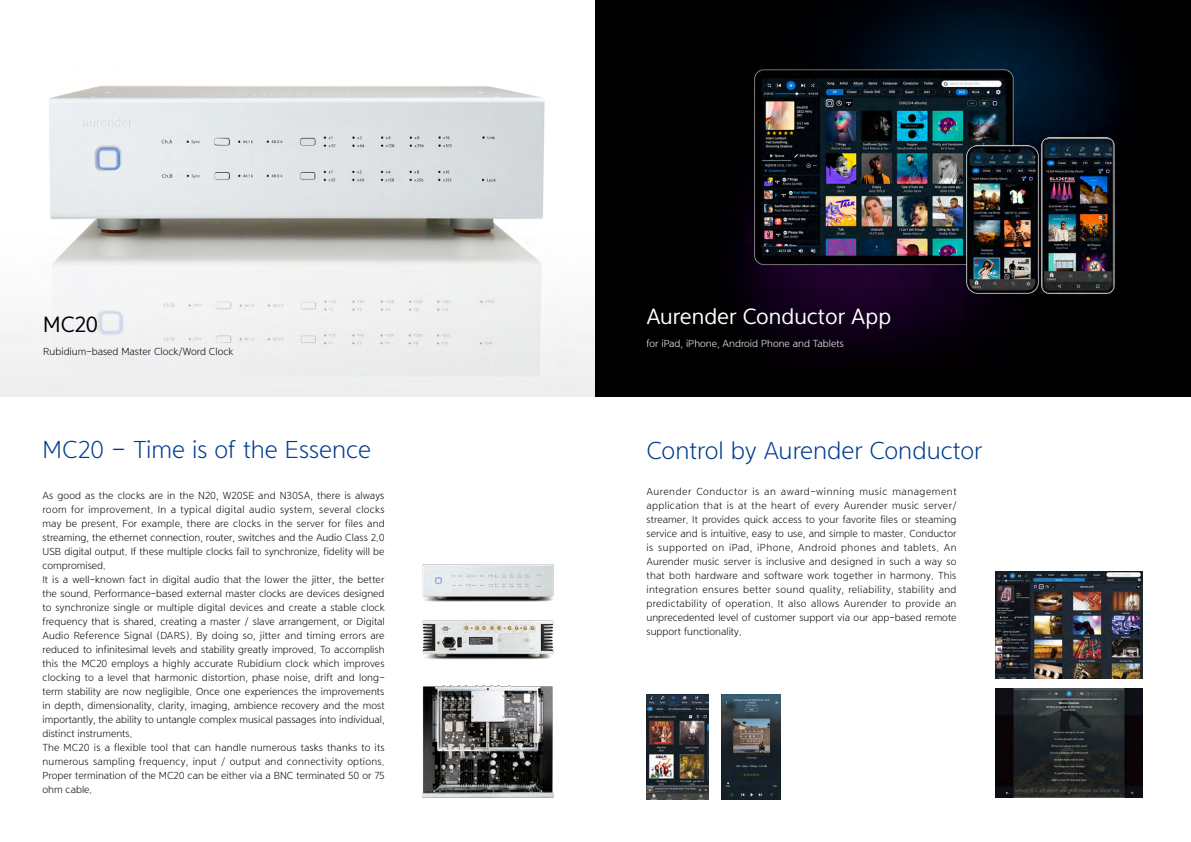
<style>
.page{position:relative;width:1191px;height:842px;background:#fff}
.page>*{position:absolute;margin:0;border:0;box-sizing:border-box;transform-origin:0 0}
.t1{font:24px "Yoon Gothic Pro 730";color:#003b8c}
.t2{font:20px "Yoon Gothic Pro 750";color:#fff}
.t3{font:20px "Yoon Gothic Pro 750";color:#000}
.t4{font:10px/14px "Yoon Gothic Pro 730";color:#000}
.t5{font:10px "Yoon Gothic Pro 730";color:#fff}
</style>
<div class="page">
<img style="left:0;top:0;width:1191px;height:396px">
<img style="left:422px;top:564px;width:132px;height:38px">
<img style="left:422px;top:620px;width:132px;height:40px">
<img style="left:422px;top:685px;width:132px;height:113px">
<img style="left:995px;top:571px;width:147px;height:108px">
<img style="left:995px;top:688px;width:147px;height:110px">
<img style="left:721px;top:694px;width:59px;height:105px">
<img style="left:646px;top:694px;width:62px;height:106px">
<h2 class="t3" style="left:43px;top:311px;width:56px">MC20</h2>
<p class="t4" style="left:43px;top:344px;width:192px">Rubidium-based Master Clock/Word Clock</p>
<h1 class="t1" style="left:43px;top:435px;width:330px">MC20 – Time is of the Essence</h1>
<p class="t4" style="left:43px;top:488px;width:344px">As good as the clocks are in the N20, W20SE and N30SA, there is always room for improvement. In a typical digital audio system, several clocks may be present. For example, there are clocks in the server for files and streaming, the ethernet connection, router, switches and the Audio Class 2.0<br>USB digital output. If these multiple clocks fail to synchronize, fidelity will be compromised.<br>It is a well-known fact in digital audio that the lower the jitter, the better the sound. Performance-based external master clocks are devices designed to synchronize single or multiple digital devices and create a stable clock frequency that is shared, creating a master / slave arrangement, or Digital Audio Reference Signal (DARS). By doing so, jitter and timing errors are reduced to infinitesimal levels and stability greatly improved. To accomplish this the MC20 employs a highly accurate Rubidium clock which improves clocking to a level that harmonic distortion, phase noise, drift and long&shy;term stability are now negligible. Once one experiences the improvements in depth, dimensionality, clarity, imaging, ambience recovery and the most importantly, the ability to untangle complex musical passages into individual, distinct instruments.<br>The MC20 is a flexible tool that can handle numerous tasks thanks to its numerous sampling frequency, input / output and connectivity options.<br>Proper termination of the MC20 can be either via a BNC terminated 50 or 75 ohm cable.</p>
<h2 class="t2" style="left:646px;top:303px;width:246px">Aurender Conductor App</h2>
<p class="t5" style="left:646px;top:337px;width:199px">for iPad, iPhone, Android Phone and Tablets</p>
<h1 class="t1" style="left:646px;top:435px;width:337px">Control by Aurender Conductor</h1>
<p class="t4" style="left:646px;top:485px;width:312px;text-align:justify">Aurender Conductor is an award-winning music management application that is at the heart of every Aurender music server/ streamer. It provides quick access to your favorite files or steaming service and is intuitive, easy to use, and simple to master. Conductor is supported on iPad, iPhone, Android phones and tablets. An Aurender music server is inclusive and designed in such a way so that both hardware and software work together in harmony. This integration ensures better sound quality, reliability, stability and predictability of operation. It also allows Aurender to provide an unprecedented level of customer support via our app-based remote support functionality.</p>
</div>
